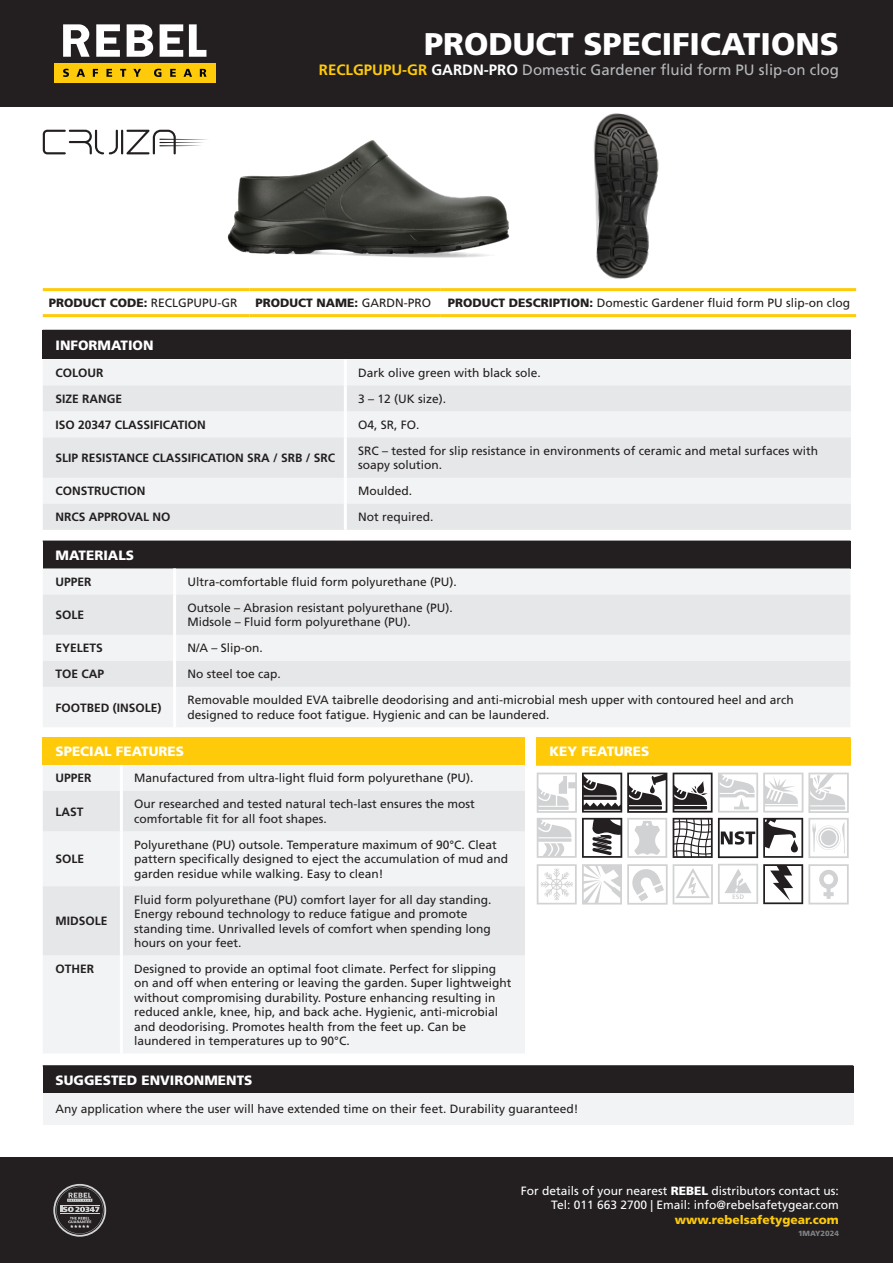
<style>
.page{position:relative;width:893px;height:1263px;background:#fff}
.page>*{position:absolute;margin:0;border:0;box-sizing:border-box;transform-origin:0 0}
.t1{font:900 31.35px "Frutiger LT Std";color:#fff}
.t2{font:15px "Frutiger LT Std";color:#b8b9bc}
.Table_heading{font:900 13.5px "Frutiger LT Std";color:#fff}
.Table_text{font:12px/14.4px "Frutiger LT Std";color:#231f20}
.Table_Heading_2{font:700 12px "Frutiger LT Std";color:#231f20}
.t3{font:12px/14.4px "Frutiger LT Std";color:#fff;text-align:right}
.t4{font:900 12px "Frutiger LT Std";color:#231f20}
.t5{font:900 12px "Frutiger LT Std";color:#feca0a}
.t6{font:900 7.5px "Frutiger LT Std";color:#808285}
.s1{font-weight:700;color:#feca0a}
.s2{font-weight:700;color:#fff}
.s3{font-weight:400}
.s4{font-weight:900}
</style>
<div class="page">
<div style="left:0;top:0;width:893px;height:107px;background:#231f20"></div>
<div style="left:0;top:1157px;width:893px;height:106px;background:#231f20"></div>
<div style="left:54px;top:63px;width:162px;height:20px;background:#feca0a"></div>
<svg style="left:63px;top:24px;width:126px;height:33px"></svg>
<svg style="left:63px;top:69px;width:126px;height:8px"></svg>
<svg style="left:53px;top:1184px;width:53px;height:53px"></svg>
<div style="left:43px;top:330px;width:808px;height:29px;background:#231f20"></div>
<div style="left:43px;top:360px;width:808px;height:25px;background:#f2f3f4"></div>
<svg style="left:43px;top:385px;width:808px;height:145px;fill:#e6e7e9"></svg>
<hr style="left:344px;top:359px;width:3px;height:26px;background:#fff">
<hr style="left:344px;top:385px;width:3px;height:26px;background:#fff">
<hr style="left:344px;top:411px;width:3px;height:26px;background:#fff">
<hr style="left:344px;top:437px;width:3px;height:41px;background:#fff">
<hr style="left:344px;top:478px;width:3px;height:26px;background:#fff">
<hr style="left:344px;top:504px;width:3px;height:26px;background:#fff">
<hr style="left:43px;top:288px;width:206px;height:3px;background:#feca0a">
<hr style="left:249px;top:288px;width:192px;height:3px;background:#feca0a">
<hr style="left:441px;top:288px;width:415px;height:3px;background:#feca0a">
<hr style="left:43px;top:314px;width:206px;height:3px;background:#feca0a">
<hr style="left:249px;top:314px;width:192px;height:3px;background:#feca0a">
<hr style="left:441px;top:314px;width:415px;height:3px;background:#feca0a">
<div style="left:43px;top:738px;width:482px;height:27px;background:#feca0a"></div>
<div style="left:43px;top:765px;width:482px;height:288px;background:#f2f3f4"></div>
<svg style="left:43px;top:791px;width:482px;height:164px;fill:#e6e7e9"></svg>
<hr style="left:43px;top:737px;width:78px;height:1px;background:#feca0a">
<hr style="left:121px;top:737px;width:404px;height:1px;background:#feca0a">
<hr style="left:120px;top:765px;width:3px;height:26px;background:#fff">
<hr style="left:120px;top:791px;width:3px;height:40px;background:#fff">
<hr style="left:120px;top:831px;width:3px;height:55px;background:#fff">
<hr style="left:120px;top:886px;width:3px;height:69px;background:#fff">
<hr style="left:120px;top:955px;width:3px;height:98px;background:#fff">
<div style="left:43px;top:1066px;width:810px;height:27px;background:#231f20"></div>
<div style="left:43px;top:1093px;width:810px;height:32px;background:#f2f3f4"></div>
<hr style="left:43px;top:1065px;width:810px;height:2px;background:#231f20">
<div style="left:537px;top:738px;width:313px;height:27px;background:#feca0a"></div>
<hr style="left:536px;top:737px;width:315px;height:1px;background:#feca0a">
<svg style="left:536px;top:738px;width:1px;height:26px"></svg>
<hr style="left:849px;top:738px;width:2px;height:26px;background:#feca0a">
<hr style="left:536px;top:764px;width:315px;height:2px;background:#feca0a">
<svg style="left:537px;top:864px;width:312px;height:41px"></svg>
<svg style="left:537px;top:773px;width:130px;height:85px"></svg>
<svg style="left:673px;top:773px;width:176px;height:85px"></svg>
<div style="left:43px;top:541px;width:807px;height:27px;background:#231f20"></div>
<div style="left:43px;top:568px;width:807px;height:159px;background:#f2f3f4"></div>
<svg style="left:43px;top:594px;width:807px;height:93px;fill:#e6e7e9"></svg>
<hr style="left:173px;top:568px;width:3px;height:26px;background:#fff">
<hr style="left:173px;top:594px;width:3px;height:41px;background:#fff">
<hr style="left:173px;top:635px;width:3px;height:26px;background:#fff">
<hr style="left:173px;top:661px;width:3px;height:26px;background:#fff">
<hr style="left:173px;top:687px;width:3px;height:40px;background:#fff">
<svg style="left:43px;top:130px;width:146px;height:24px"></svg>
<img style="left:189px;top:24px;width:321px;height:234px">
<img style="left:518px;top:113px;width:214px;height:179px">
<p class="t1" style="left:424px;top:25px;width:416px">PRODUCT SPECIFICATIONS</p>
<p class="t2" style="left:319px;top:61px;width:522px"><span class="s1">RECLGPUPU-GR</span> <span class="s2">GARDN-PRO</span> Domestic Gardener fluid form PU slip-on clog</p>
<p class="t4" style="left:49px;top:296px;width:190px">PRODUCT CODE: <span class="s3">RECLGPUPU-GR</span></p>
<p class="t4" style="left:255px;top:296px;width:177px">PRODUCT NAME: <span class="s3">GARDN-PRO</span></p>
<p class="Table_text" style="left:448px;top:296px;width:404px"><span class="s4">PRODUCT DESCRIPTION:</span> Domestic Gardener fluid form PU slip-on clog</p>
<p class="Table_heading" style="left:56px;top:337px;width:100px">INFORMATION</p>
<p class="Table_Heading_2" style="left:56px;top:366px;width:49px">COLOUR</p>
<p class="Table_text" style="left:358px;top:366px;width:184px">Dark olive green with black sole.</p>
<p class="Table_Heading_2" style="left:56px;top:392px;width:68px">SIZE RANGE</p>
<p class="Table_text" style="left:358px;top:392px;width:90px">3 – 12 (UK size).</p>
<p class="Table_Heading_2" style="left:56px;top:418px;width:152px">ISO 20347 CLASSIFICATION</p>
<p class="Table_text" style="left:358px;top:418px;width:63px">O4, SR, FO.</p>
<p class="Table_Heading_2" style="left:56px;top:451px;width:281px">SLIP RESISTANCE CLASSIFICATION SRA / SRB / SRC</p>
<p class="Table_text" style="left:358px;top:444px;width:462px">SRC – tested for slip resistance in environments of ceramic and metal surfaces with soapy solution.</p>
<p class="Table_Heading_2" style="left:56px;top:484px;width:92px">CONSTRUCTION</p>
<p class="Table_text" style="left:358px;top:484px;width:56px">Moulded.</p>
<p class="Table_Heading_2" style="left:56px;top:510px;width:117px">NRCS APPROVAL NO</p>
<p class="Table_text" style="left:358px;top:510px;width:77px">Not required.</p>
<p class="Table_heading" style="left:56px;top:547px;width:80px">MATERIALS</p>
<p class="Table_Heading_2" style="left:56px;top:575px;width:38px">UPPER</p>
<p class="Table_text" style="left:187px;top:575px;width:271px">Ultra-comfortable fluid form polyurethane (PU).</p>
<p class="Table_Heading_2" style="left:56px;top:608px;width:30px">SOLE</p>
<p class="Table_text" style="left:187px;top:601px;width:267px">Outsole – Abrasion resistant polyurethane (PU).</p>
<p class="Table_text" style="left:187px;top:615px;width:225px">Midsole – Fluid form polyurethane (PU).</p>
<p class="Table_Heading_2" style="left:56px;top:641px;width:49px">EYELETS</p>
<p class="Table_text" style="left:187px;top:641px;width:77px">N/A – Slip-on.</p>
<p class="Table_Heading_2" style="left:56px;top:667px;width:50px">TOE CAP</p>
<p class="Table_text" style="left:187px;top:667px;width:95px">No steel toe cap.</p>
<p class="Table_Heading_2" style="left:56px;top:700px;width:108px">FOOTBED (INSOLE)</p>
<p class="Table_text" style="left:187px;top:693px;width:608px">Removable moulded EVA taibrelle deodorising and anti-microbial mesh upper with contoured heel and arch designed to reduce foot fatigue. Hygienic and can be laundered.</p>
<p class="Table_heading" style="left:56px;top:743px;width:130px">SPECIAL FEATURES</p>
<p class="Table_Heading_2" style="left:56px;top:771px;width:38px">UPPER</p>
<p class="Table_text" style="left:134px;top:771px;width:341px">Manufactured from ultra-light fluid form polyurethane (PU).</p>
<p class="Table_Heading_2" style="left:56px;top:804px;width:30px">LAST</p>
<p class="Table_text" style="left:134px;top:797px;width:342px">Our researched and tested natural tech-last ensures the most comfortable fit for all foot shapes.</p>
<p class="Table_Heading_2" style="left:56px;top:852px;width:30px">SOLE</p>
<p class="Table_text" style="left:134px;top:837px;width:376px">Polyurethane (PU) outsole. Temperature maximum of 90°C. Cleat pattern specifically designed to eject the accumulation of mud and garden residue while walking. Easy to clean!</p>
<p class="Table_Heading_2" style="left:56px;top:914px;width:54px">MIDSOLE</p>
<p class="Table_text" style="left:134px;top:892px;width:359px">Fluid form polyurethane (PU) comfort layer for all day standing.<br>Energy rebound technology to reduce fatigue and promote standing time. Unrivalled levels of comfort when spending long hours on your feet.</p>
<p class="Table_heading" style="left:549px;top:743px;width:101px">KEY FEATURES</p>
<p class="Table_Heading_2" style="left:56px;top:962px;width:40px">OTHER</p>
<p class="Table_text" style="left:134px;top:962px;width:379px">Designed to provide an optimal foot climate. Perfect for slipping on and off when entering or leaving the garden. Super lightweight without compromising durability. Posture enhancing resulting in reduced ankle, knee, hip, and back ache. Hygienic, anti-microbial and deodorising. Promotes health from the feet up. Can be laundered in temperatures up to 90°C.</p>
<p class="Table_heading" style="left:56px;top:1072px;width:198px">SUGGESTED ENVIRONMENTS</p>
<p class="Table_text" style="left:56px;top:1102px;width:524px">Any application where the user will have extended time on their feet. Durability guaranteed!</p>
<p class="t3" style="left:521px;top:1184px;width:320px">For details of your nearest <span class="s4">REBEL</span> distributors contact us:<br>Tel: 011 663 2700 | Email: info@rebelsafetygear.com</p>
<p class="t5" style="left:675px;top:1212px;width:166px">www.rebelsafetygear.com</p>
<p class="t6" style="left:798px;top:1228px;width:42px">1MAY2024</p>
</div>
